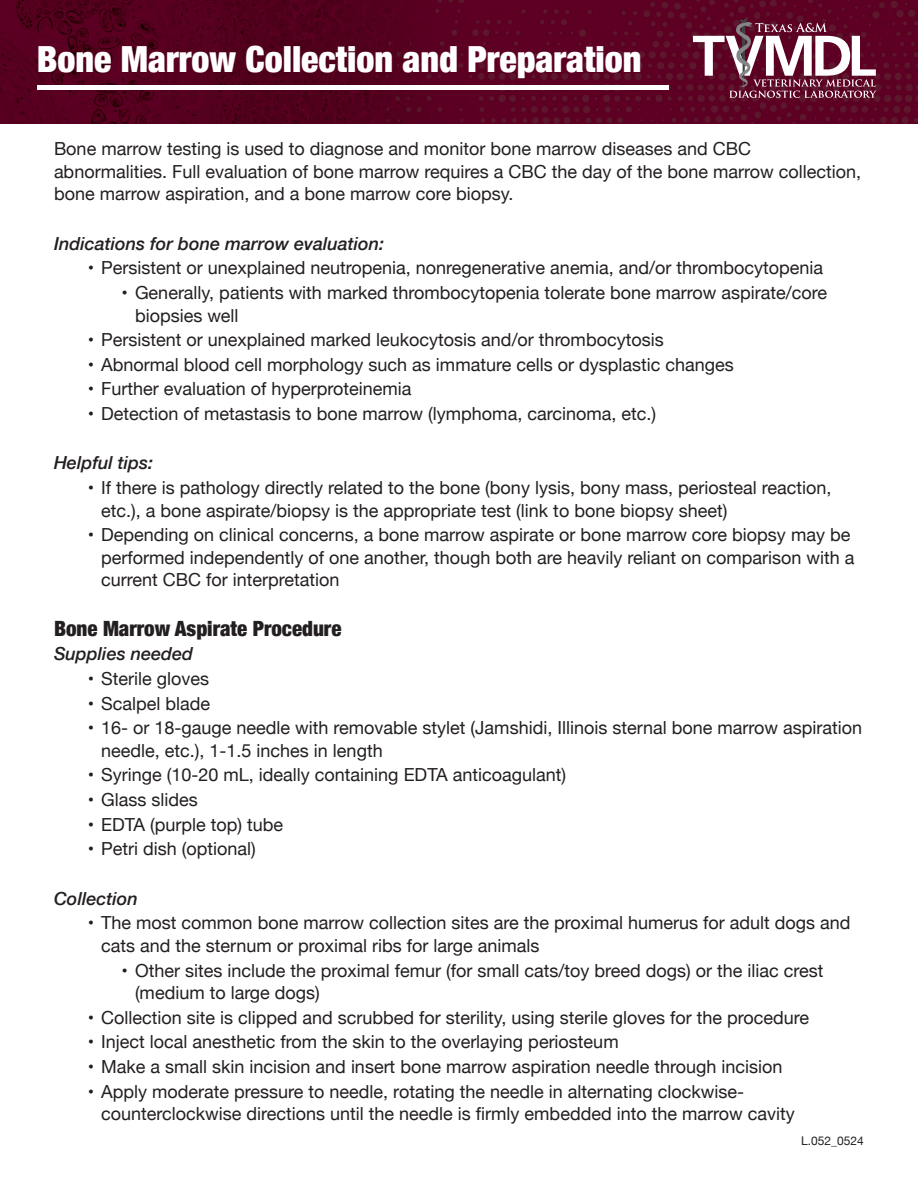
<style>
.page{position:relative;width:918px;height:1188px;background:#fff}
.page>*{position:absolute;margin:0;border:0;box-sizing:border-box;transform-origin:0 0}
.t1{font:900 condensed 36px "Helvetica Neue";color:#fff}
.t2{font:900 condensed 21px "Helvetica Neue";color:#231f20}
.t3{font:18px/22.5px "Helvetica Neue";color:#231f20}
.t4{font:italic 500 18px "Helvetica Neue";color:#231f20}
.t5{font:12px "Helvetica Neue";color:#231f20}
</style>
<div class="page">
<img style="left:0;top:0;width:918px;height:123px">
<svg style="left:693px;top:18px;width:184px;height:80px"></svg>
<div style="left:37px;top:85px;width:632px;height:5px;background:#fff"></div>
<p class="t1" style="left:37px;top:30px;width:606px">Bone Marrow Collection and Preparation</p>
<p class="t3" style="left:54px;top:139px;width:809px">Bone marrow testing is used to diagnose and monitor bone marrow diseases and CBC abnormalities. Full evaluation of bone marrow requires a CBC the day of the bone marrow collection, bone marrow aspiration, and a bone marrow core biopsy.</p>
<p class="t4" style="left:54px;top:228px;width:332px">Indications for bone marrow evaluation:</p>
<p class="t3" style="left:88px;top:258px;width:737px">• Persistent or unexplained neutropenia, nonregenerative anemia, and/or thrombocytopenia</p>
<p class="t3" style="left:135px;top:282px;width:694px;text-indent:-14px">• Generally, patients with marked thrombocytopenia tolerate bone marrow aspirate/core biopsies well</p>
<p class="t3" style="left:88px;top:330px;width:577px">• Persistent or unexplained marked leukocytosis and/or thrombocytosis</p>
<p class="t3" style="left:88px;top:354px;width:647px">• Abnormal blood cell morphology such as immature cells or dysplastic changes</p>
<p class="t3" style="left:88px;top:379px;width:325px">• Further evaluation of hyperproteinemia</p>
<p class="t3" style="left:88px;top:404px;width:570px">• Detection of metastasis to bone marrow (lymphoma, carcinoma, etc.)</p>
<p class="t4" style="left:54px;top:448px;width:101px">Helpful tips:</p>
<p class="t3" style="left:101px;top:478px;width:732px;text-indent:-14px">• If there is pathology directly related to the bone (bony lysis, bony mass, periosteal reaction, etc.), a bone aspirate/biopsy is the appropriate test (link to bone biopsy sheet)</p>
<p class="t3" style="left:101px;top:525px;width:755px;text-indent:-14px">• Depending on clinical concerns, a bone marrow aspirate or bone marrow core biopsy may be performed independently of one another, though both are heavily reliant on comparison with a current CBC for interpretation</p>
<p class="t2" style="left:54px;top:611px;width:289px">Bone Marrow Aspirate Procedure</p>
<p class="t4" style="left:54px;top:638px;width:141px">Supplies needed</p>
<p class="t3" style="left:88px;top:668px;width:123px">• Sterile gloves</p>
<p class="t3" style="left:88px;top:693px;width:124px">• Scalpel blade</p>
<p class="t3" style="left:101px;top:718px;width:762px;text-indent:-14px">• 16- or 18-gauge needle with removable stylet (Jamshidi, Illinois sternal bone marrow aspiration needle, etc.), 1-1.5 inches in length</p>
<p class="t3" style="left:88px;top:765px;width:480px">• Syringe (10-20 mL, ideally containing EDTA anticoagulant)</p>
<p class="t3" style="left:88px;top:789px;width:112px">• Glass slides</p>
<p class="t3" style="left:88px;top:814px;width:197px">• EDTA (purple top) tube</p>
<p class="t3" style="left:88px;top:839px;width:170px">• Petri dish (optional)</p>
<p class="t4" style="left:54px;top:883px;width:85px">Collection</p>
<p class="t3" style="left:101px;top:913px;width:751px;text-indent:-14px">• The most common bone marrow collection sites are the proximal humerus for adult dogs and cats and the sternum or proximal ribs for large animals</p>
<p class="t3" style="left:135px;top:960px;width:690px;text-indent:-14px">• Other sites include the proximal femur (for small cats/toy breed dogs) or the iliac crest (medium to large dogs)</p>
<p class="t3" style="left:88px;top:1007px;width:723px">• Collection site is clipped and scrubbed for sterility, using sterile gloves for the procedure</p>
<p class="t3" style="left:88px;top:1032px;width:532px">• Inject local anesthetic from the skin to the overlaying periosteum</p>
<p class="t3" style="left:88px;top:1056px;width:696px">• Make a small skin incision and insert bone marrow aspiration needle through incision</p>
<p class="t3" style="left:101px;top:1081px;width:695px;text-indent:-14px">• Apply moderate pressure to needle, rotating the needle in alternating clockwise&shy;counterclockwise directions until the needle is firmly embedded into the marrow cavity</p>
<p class="t5" style="left:801px;top:1132px;width:64px">L.052_0524</p>
</div>
